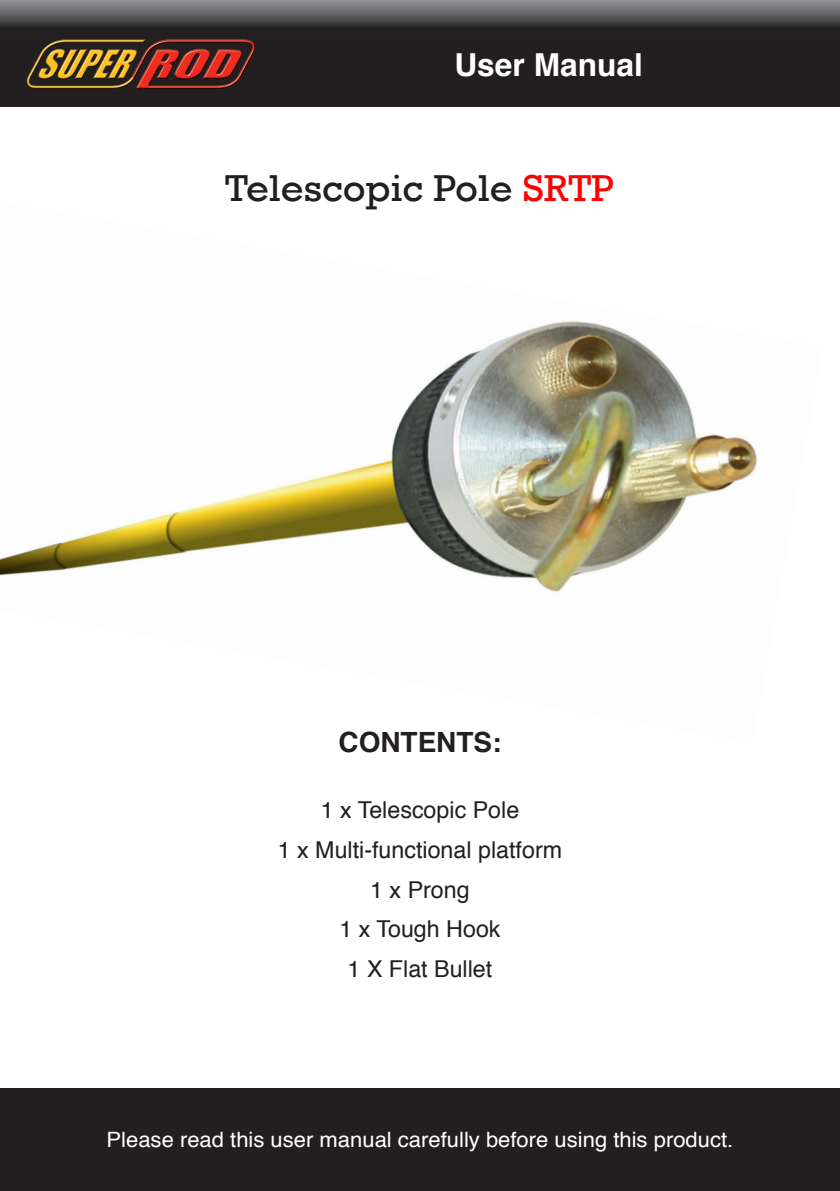
<style>
.page{position:relative;width:840px;height:1191px;background:#fff}
.page>*{position:absolute;margin:0;border:0;box-sizing:border-box;transform-origin:0 0}
.t1{font:38.4px "Rockwell";color:#231f20;scale:1.04 1}
.t2{font:700 31.6px "Helvetica";color:#fff}
.t3{font:700 27.8px "Helvetica";color:#231f20}
.t4{font:23.2px "Helvetica";color:#231f20}
.t5{font:21.2px "Helvetica";color:#fff;scale:1.04 1}
.s1{color:#f00}
</style>
<div class="page">
<div style="left:0;top:1089px;width:839px;height:102px;background:#231f20"></div>
<div style="left:0;top:0;width:839px;height:106px;background:#231f20"></div>
<svg style="left:0;top:0;width:839px;height:27px;background:#626365"></svg>
<img style="left:26px;top:39px;width:229px;height:50px">
<img style="left:0;top:321px;width:758px;height:271px">
<p class="t2" style="left:454px;top:39px;width:190px">User Manual</p>
<p class="t1" style="left:225px;top:166px;width:375px">Telescopic Pole <span class="s1">SRTP</span></p>
<p class="t3" style="left:338px;top:719px;width:164px">CONTENTS:</p>
<p class="t4" style="left:320px;top:792px;width:200px">1 x Telescopic Pole</p>
<p class="t4" style="left:278px;top:831px;width:286px">1 x Multi-functional platform</p>
<p class="t4" style="left:370px;top:871px;width:101px">1 x Prong</p>
<p class="t4" style="left:339px;top:911px;width:162px">1 x Tough Hook</p>
<p class="t4" style="left:347px;top:951px;width:146px">1 X Flat Bullet</p>
<p class="t5" style="left:106px;top:1123px;width:603px">Please read this user manual carefully before using this product.</p>
</div>
